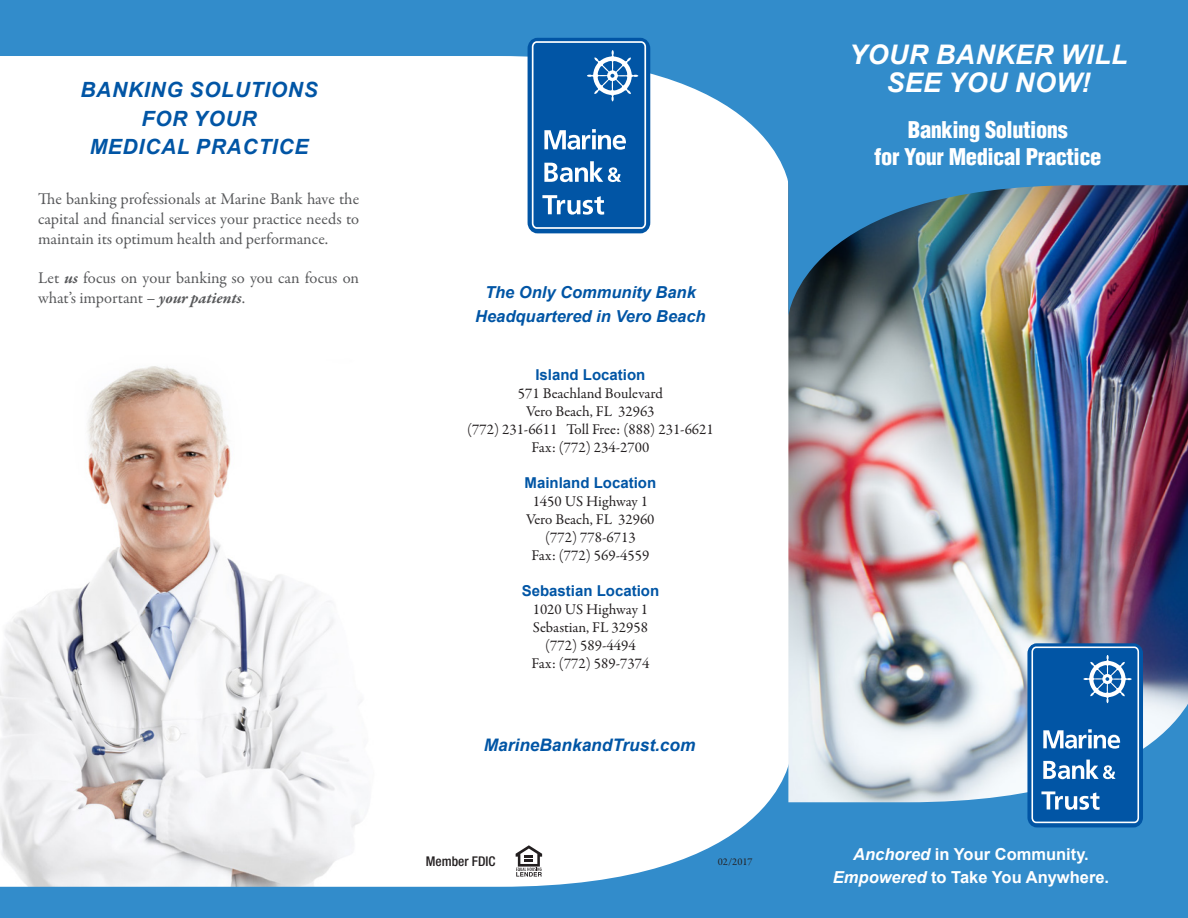
<style>
.page{position:relative;width:1188px;height:918px;background:#fff}
.page>*{position:absolute;margin:0;border:0;box-sizing:border-box;transform-origin:0 0}
.t1{font:italic 700 27px/28.5px "Arial";letter-spacing:.015em;color:#fff;text-align:center}
.t2{font:900 condensed 22.5px/27px "Helvetica LT";letter-spacing:-.02em;color:#fff;text-align:center}
.t3{font:italic 700 21px/28.5px "Arial";letter-spacing:.035em;color:#0155a5;text-align:center}
.t4{font:italic 700 17.25px "Arial";color:#0155a5}
.t5{font:16.5px/19.8px "Garamond Premr Pro";letter-spacing:-.005em;color:#57585a;text-align:justify}
.t6{font:700 16.5px/23.2px "Arial";color:#fff;text-align:center}
.SubHead{font:italic 700 16.5px/24.6px "Arial";color:#0155a5;text-align:center}
.t7{font:15px/18px "Garamond Premr Pro";color:#231f20;text-align:center}
.t8{font:500 condensed 13.5px "Helvetica Neue LT";color:#231f20}
.t9{font:10.5px "Garamond Premr Pro";color:#231f20}
.s1{font-weight:700;font-style:italic}
.s2{font-family:"Arial";font-weight:700;color:#0155a5}
.s3{font-style:italic}
</style>
<div class="page">
<img style="left:0;top:366px;width:360px;height:390px">
<svg style="left:0;top:756px;width:785px;height:162px"></svg>
<img style="left:788px;top:316px;width:400px;height:354px">
<svg style="left:785px;top:670px;width:403px;height:248px;background:#70a8d0"></svg>
<div style="left:1027px;top:643px;width:116px;height:184px;border:11px solid #0155a5;border-radius:4px"></div>
<div style="left:1032px;top:647px;width:106px;height:175px;background:#0155a5;border-radius:4px"></div>
<div style="left:1031px;top:647px;width:108px;height:176px;border:2px solid #fff;border-radius:4px"></div>
<svg style="left:1083px;top:655px;width:49px;height:48px"></svg>
<svg style="left:1043px;top:729px;width:77px;height:20px"></svg>
<svg style="left:1043px;top:760px;width:73px;height:19px"></svg>
<svg style="left:1041px;top:791px;width:59px;height:19px"></svg>
<img style="left:788px;top:0;width:400px;height:316px">
<svg style="left:516px;top:845px;width:26px;height:32px"></svg>
<svg style="left:0;top:0;width:789px;height:187px"></svg>
<div style="left:528px;top:38px;width:122px;height:195px;border:12px solid #0155a5;border-radius:4px"></div>
<div style="left:533px;top:42px;width:112px;height:186px;background:#0155a5;border-radius:4px"></div>
<div style="left:532px;top:41px;width:114px;height:188px;border:2px solid #fff;border-radius:4px"></div>
<svg style="left:587px;top:50px;width:51px;height:51px"></svg>
<svg style="left:544px;top:129px;width:82px;height:21px"></svg>
<svg style="left:544px;top:161px;width:77px;height:21px"></svg>
<svg style="left:542px;top:195px;width:62px;height:20px"></svg>
<h2 class="t3" style="left:80px;top:76px;width:239px">BANKING SOLUTIONS<br>FOR YOUR<br>MEDICAL PRACTICE</h2>
<p class="t5" style="left:38px;top:189px;width:323px">The banking professionals at Marine Bank have the capital and financial services your practice needs to maintain its optimum health and performance.</p>
<p class="t5" style="left:38px;top:269px;width:323px">Let <span class="s1">us</span> focus on your banking so you can focus on what’s important – <span class="s1">your patients</span>.</p>
<p class="SubHead" style="left:475px;top:280px;width:232px">The Only Community Bank<br>Headquartered in Vero Beach</p>
<p class="t7" style="left:467px;top:366px;width:248px"><span class="s2">Island Location<br></span>571 Beachland Boulevard<br>Vero Beach, FL 32963<br>(772) 231-6611 Toll Free: (888) 231-6621<br>Fax: (772) 234-2700</p>
<p class="t7" style="left:525px;top:474px;width:133px"><span class="s2">Mainland Location<br></span>1450 US Highway 1<br>Vero Beach, FL 32960 (772) 778-6713<br>Fax: (772) 569-4559</p>
<p class="t7" style="left:522px;top:582px;width:139px"><span class="s2">Sebastian Location<br></span>1020 US Highway 1<br>Sebastian, FL 32958 (772) 589-4494<br>Fax: (772) 589-7374</p>
<p class="t4" style="left:484px;top:733px;width:213px">MarineBankandTrust.com</p>
<p class="t8" style="left:426px;top:853px;width:71px">Member FDIC</p>
<p class="t9" style="left:718px;top:855px;width:36px">02/2017</p>
<h1 class="t1" style="left:849px;top:41px;width:280px">YOUR BANKER WILL<br>SEE YOU NOW!</h1>
<p class="t2" style="left:874px;top:116px;width:229px">Banking Solutions<br>for Your Medical Practice</p>
<p class="t6" style="left:833px;top:842px;width:278px"><span class="s3">Anchored</span> in Your Community.<br><span class="s3">Empowered</span> to Take You Anywhere.</p>
</div>
